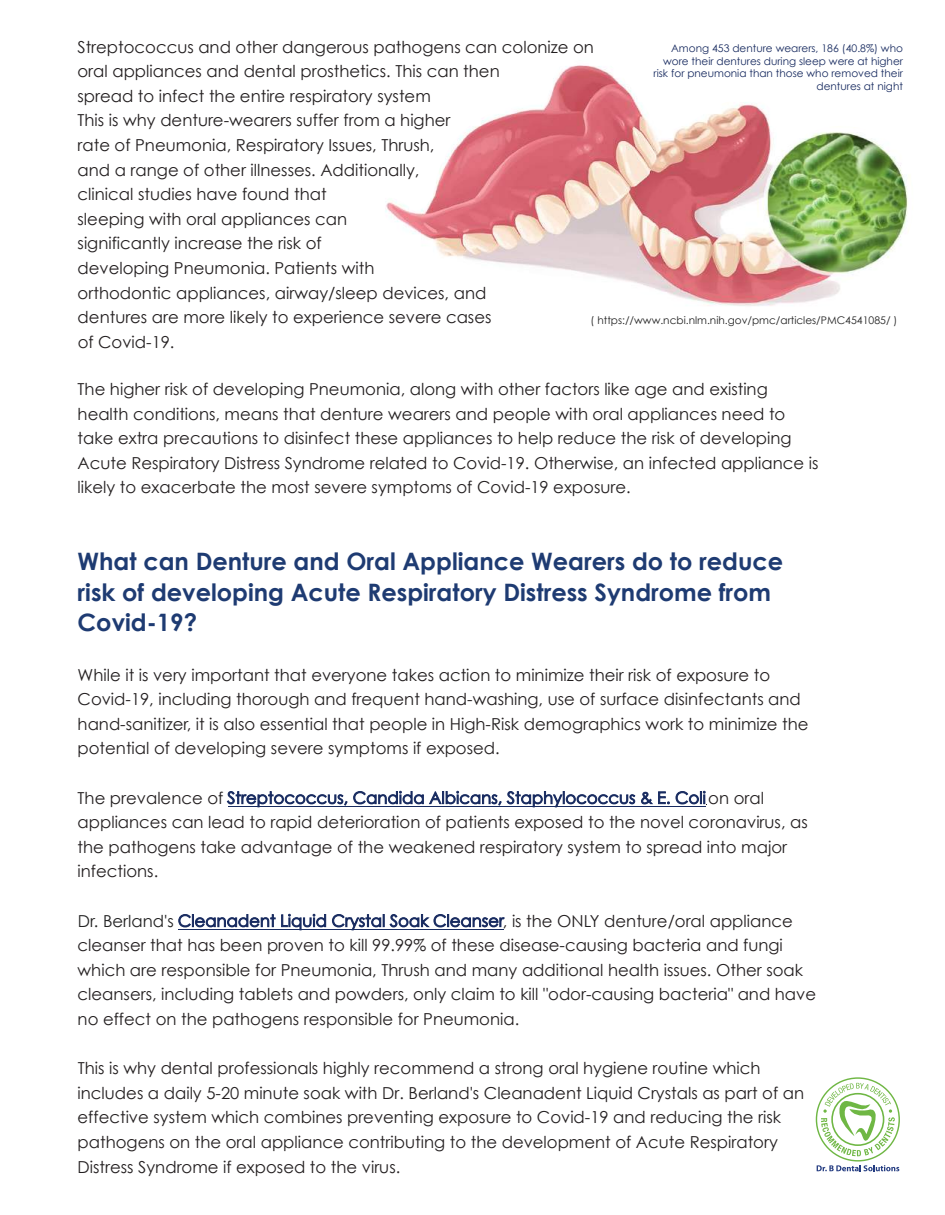
<style>
.page{position:relative;width:945px;height:1215px;background:#fff}
.page>*{position:absolute;margin:0;border:0;box-sizing:border-box;transform-origin:0 0}
.t1{font:700 24px/30.6px "Century Gothic";color:#1e3b72}
.t2{font:16.5px/24.6px "Century Gothic";color:#231f20}
.t3{font:10.5px/12.6px "Century Gothic";color:#182b60;text-align:right}
.t4{font:10.5px "Century Gothic";color:#222}
.s1{color:#182b60}
.s2{color:#222}
</style>
<div class="page">
<img style="left:385px;top:65px;width:525px;height:241px">
<svg style="left:816px;top:1077px;width:84px;height:94px"></svg>
<hr style="left:228px;top:806px;width:478px;height:1px;background:#182b60">
<hr style="left:178px;top:929px;width:326px;height:1px;background:#182b60">
<p class="t2" style="left:77px;top:34px;width:518px">Streptococcus and other dangerous pathogens can colonize on oral appliances and dental prosthetics. This can then<br>spread to infect the entire respiratory system<br>This is why denture-wearers suffer from a higher<br>rate of Pneumonia, Respiratory Issues, Thrush,<br>and a range of other illnesses. Additionally,<br>clinical studies have found that<br>sleeping with oral appliances can<br>significantly increase the risk of<br>developing Pneumonia. Patients with<br>orthodontic appliances, airway/sleep devices, and<br>dentures are more likely to experience severe cases<br>of Covid-19.</p>
<p class="t3" style="left:654px;top:42px;width:251px">Among 453 denture wearers, 186 (40.8%) who wore their dentures during sleep were at higher risk for pneumonia than those who removed their dentures at night</p>
<p class="t4" style="left:591px;top:314px;width:308px">( https://www.ncbi.nlm.nih.gov/pmc/articles/PMC4541085/ )</p>
<p class="t2" style="left:78px;top:377px;width:742px">The higher risk of developing Pneumonia, along with other factors like age and existing health conditions, means that denture wearers and people with oral appliances need to take extra precautions to disinfect these appliances to help reduce the risk of developing Acute Respiratory Distress Syndrome related to Covid-19. Otherwise, an infected appliance is likely to exacerbate the most severe symptoms of Covid-19 exposure.</p>
<h1 class="t1" style="left:78px;top:545px;width:707px">What can Denture and Oral Appliance Wearers do to reduce risk of developing Acute Respiratory Distress Syndrome from<br>Covid-19?</h1>
<p class="t2" style="left:78px;top:662px;width:732px">While it is very important that everyone takes action to minimize their risk of exposure to Covid-19, including thorough and frequent hand-washing, use of surface disinfectants and hand-sanitizer, it is also essential that people in High-Risk demographics work to minimize the potential of developing severe symptoms if exposed.</p>
<p class="t2" style="left:78px;top:785px;width:732px">The prevalence of <span class="s1">Streptococcus, Candida Albicans, Staphylococcus &amp; E. Coli</span> on oral appliances can lead to rapid deterioration of patients exposed to the novel coronavirus, as the pathogens take advantage of the weakened respiratory system to spread into major infections.</p>
<p class="t2" style="left:78px;top:908px;width:740px"><span class="s2">Dr. Berland's</span> <span class="s1">Cleanadent Liquid Crystal Soak Cleanser</span>, is the ONLY denture/oral appliance cleanser that has been proven to kill 99.99% of these disease-causing bacteria and fungi which are responsible for Pneumonia, Thrush and many additional health issues. Other soak cleansers, including tablets and powders, only claim to kill "odor-causing bacteria" and have no effect on the pathogens responsible for Pneumonia.</p>
<p class="t2" style="left:78px;top:1056px;width:728px">This is why dental professionals highly recommend a strong oral hygiene routine which includes a daily 5-20 minute soak with Dr. Berland's Cleanadent Liquid Crystals as part of an effective system which combines preventing exposure to Covid-19 and reducing the risk pathogens on the oral appliance contributing to the development of Acute Respiratory Distress Syndrome if exposed to the virus.</p>
</div>
